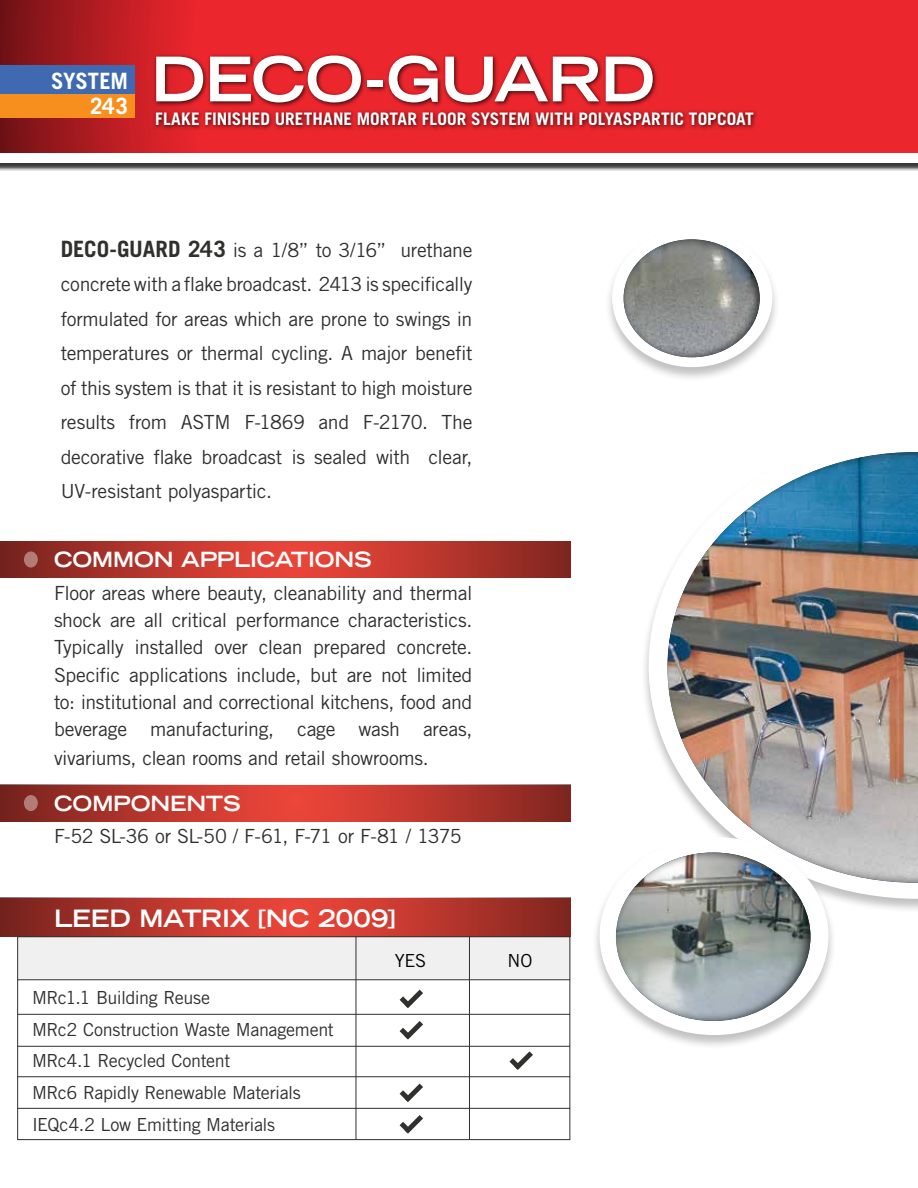
<style>
.page{position:relative;width:918px;height:1188px;background:#fff}
.page>*{position:absolute;margin:0;border:0;box-sizing:border-box;transform-origin:0 0}
.t1{font:700 expanded 61.5px "Trade Gothic LT Std";letter-spacing:-.015em;color:#fff}
.t2{font:700 expanded 24px "Trade Gothic LT Std";letter-spacing:-.005em;color:#fff}
.t3{font:700 22.5px/25px "Trade Gothic LT Std";letter-spacing:-.01em;color:#fff;text-align:right}
.t4{font:700 expanded 21px "Trade Gothic LT Std";letter-spacing:-.005em;color:#fff}
.t5{font:19.5px/34.5px "Trade Gothic LT Std";letter-spacing:-.015em;color:#30302f;text-align:justify}
.t6{font:18px/31.8px "Trade Gothic LT Std";letter-spacing:-.02em;color:#30302f}
.t7{font:18px "Trade Gothic LT Std";color:#000}
.t8{font:700 17.25px "Trade Gothic LT Std";letter-spacing:.005em;color:#fff}
.s1{font-weight:700;font-size:22.5px}
</style>
<div class="page">
<svg style="left:0;top:0;width:918px;height:153px;background:#de232a"></svg>
<div style="left:153px;top:53px;width:505px;height:55px;background:#000;opacity:.75"></div>
<div style="left:153px;top:109px;width:606px;height:22px;background:#000;opacity:.75"></div>
<svg style="left:0;top:541px;width:570px;height:37px;background:#b7352c"></svg>
<svg style="left:0;top:785px;width:570px;height:37px;background:#b7352c"></svg>
<div style="left:24px;top:551px;width:14px;height:16px;background:#b27b78;border-radius:50%"></div>
<div style="left:24px;top:795px;width:14px;height:16px;background:#b27b78;border-radius:50%"></div>
<div style="left:18px;top:937px;width:552px;height:42px;background:#f0f0f1"></div>
<svg style="left:0;top:898px;width:570px;height:39px;background:#b7352c"></svg>
<hr style="left:17px;top:979px;width:553px;height:1px;background:#30302f">
<div style="left:17px;top:936px;width:553px;height:204px;border:1px solid #30302f"></div>
<hr style="left:17px;top:1014px;width:553px;height:1px;background:#30302f">
<hr style="left:17px;top:1046px;width:553px;height:1px;background:#30302f">
<hr style="left:17px;top:1076px;width:553px;height:1px;background:#30302f">
<hr style="left:17px;top:1108px;width:553px;height:1px;background:#30302f">
<hr style="left:469px;top:937px;width:1px;height:203px;background:#30302f">
<hr style="left:356px;top:937px;width:1px;height:203px;background:#30302f">
<div style="left:0;top:65px;width:135px;height:31px;background:#3f6ab1"></div>
<div style="left:0;top:94px;width:135px;height:24px;background:#f78f1e"></div>
<div style="left:640px;top:431px;width:278px;height:483px;background:#000;opacity:.25"></div>
<svg style="left:649px;top:432px;width:269px;height:467px"></svg>
<div style="left:591px;top:835px;width:245px;height:215px;background:#000;opacity:.25"></div>
<div style="left:600px;top:837px;width:229px;height:198px;background:#fff;border-radius:50%"></div>
<svg style="left:400px;top:990px;width:23px;height:18px"></svg>
<svg style="left:509px;top:1051px;width:24px;height:19px"></svg>
<svg style="left:400px;top:1021px;width:23px;height:19px"></svg>
<svg style="left:400px;top:1084px;width:23px;height:18px"></svg>
<svg style="left:400px;top:1115px;width:23px;height:19px"></svg>
<div style="left:666px;top:451px;width:252px;height:433px;background:#000;opacity:.75"></div>
<div style="left:616px;top:852px;width:195px;height:169px;background:#000;opacity:.75"></div>
<div style="left:604px;top:227px;width:176px;height:155px;background:#000;opacity:.25"></div>
<div style="left:612px;top:228px;width:160px;height:139px;background:#fff;border-radius:50%"></div>
<div style="left:623px;top:239px;width:138px;height:119px;background:#000;opacity:.75"></div>
<div style="left:0;top:154px;width:918px;height:17px;background:#000;opacity:.4"></div>
<div style="left:0;top:153px;width:918px;height:10px;background:#fff"></div>
<p class="t3" style="left:51px;top:68px;width:78px">SYSTEM<br>243</p>
<h1 class="t1" style="left:151px;top:39px;width:506px">DECO-GUARD</h1>
<p class="t8" style="left:155px;top:108px;width:600px">FLAKE FINISHED URETHANE MORTAR FLOOR SYSTEM WITH POLYASPARTIC TOPCOAT</p>
<p class="t5" style="left:61px;top:232px;width:413px"><span class="s1">DECO-GUARD 243</span> is a 1/8” to 3/16” urethane concrete with a flake broadcast. 2413 is specifically formulated for areas which are prone to swings in temperatures or thermal cycling. A major benefit of this system is that it is resistant to high moisture results from ASTM F-1869 and F-2170. The decorative flake broadcast is sealed with clear, UV-resistant polyaspartic.</p>
<p class="t4" style="left:54px;top:546px;width:319px">COMMON APPLICATIONS</p>
<p class="t5" style="left:54px;top:579px;width:420px;line-height:27.6px">Floor areas where beauty, cleanability and thermal shock are all critical performance characteristics.<br>Typically installed over clean prepared concrete.<br>Specific applications include, but are not limited to: institutional and correctional kitchens, food and beverage manufacturing, cage wash areas, vivariums, clean rooms and retail showrooms.</p>
<p class="t4" style="left:54px;top:789px;width:188px">COMPONENTS</p>
<p class="t5" style="left:54px;top:819px;width:409px">F-52 SL-36 or SL-50 / F-61, F-71 or F-81 / 1375</p>
<p class="t2" style="left:54px;top:903px;width:343px">LEED MATRIX [NC 2009]</p>
<p class="t6" style="left:32px;top:981px;width:303px">MRc1.1 Building Reuse<br>MRc2 Construction Waste Management<br>MRc4.1 Recycled Content<br>MRc6 Rapidly Renewable Materials<br>IEQc4.2 Low Emitting Materials</p>
<p class="t7" style="left:395px;top:950px;width:33px">YES</p>
<p class="t7" style="left:508px;top:950px;width:26px">NO</p>
</div>
